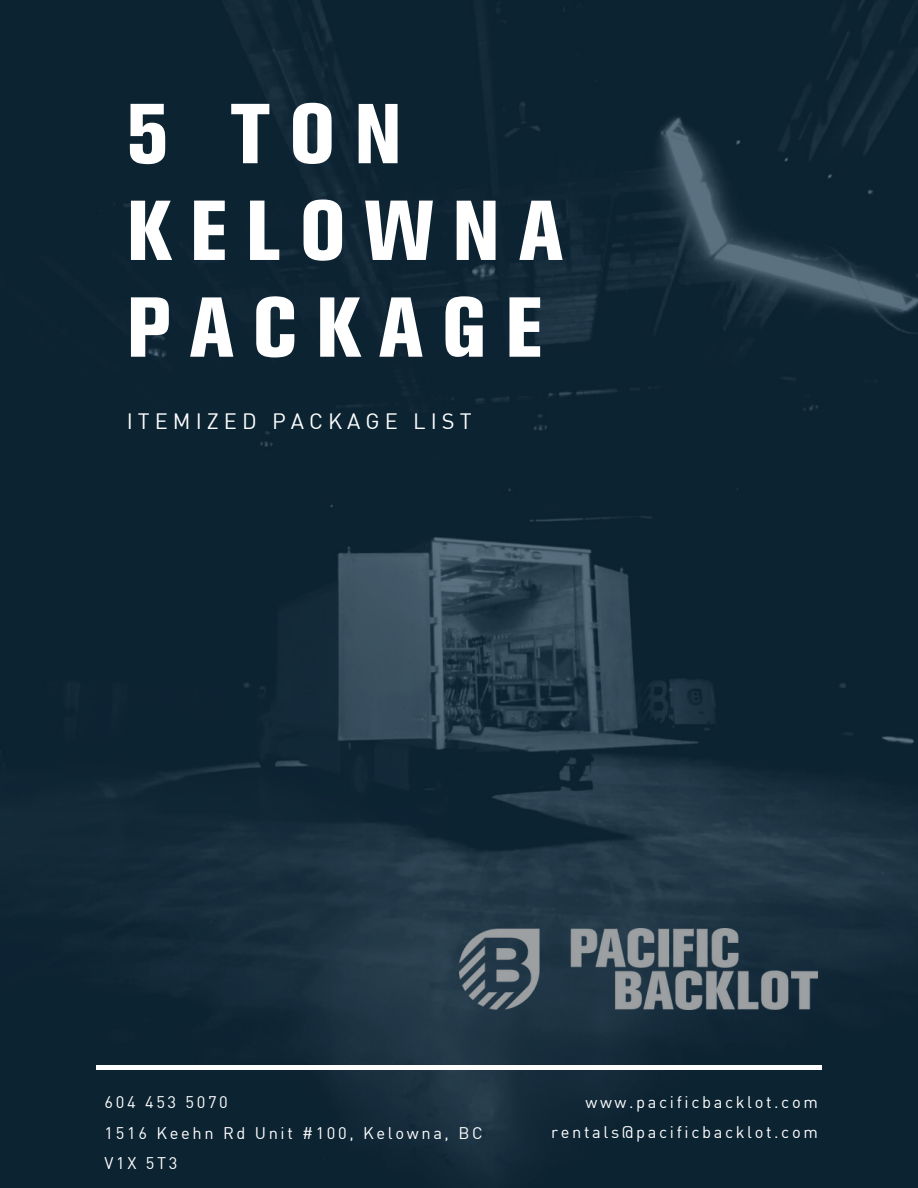
<style>
.page{position:relative;width:918px;height:1188px;background:#fff}
.page>*{position:absolute;margin:0;border:0;box-sizing:border-box;transform-origin:0 0}
.t1{font:800 condensed 84px/96.8px "Akzidenz Grotesk BE";letter-spacing:.23em;color:#fff}
.t2{font:21.75px "DIN";letter-spacing:.23em;color:#fff}
.t3{font:16.5px/30.3px "DIN";letter-spacing:.16em;color:#fff}
</style>
<div class="page">
<img style="left:0;top:0;width:918px;height:1188px">
<hr style="left:96px;top:1066px;width:726px;height:3px;background:#fff">
<img style="left:459px;top:928px;width:359px;height:81px">
<p class="t1" style="left:127px;top:93px;width:276px">5 TON</p>
<p class="t1" style="left:127px;top:190px;width:438px">KELOWNA<br>PACKAGE</p>
<p class="t2" style="left:127px;top:408px;width:346px">ITEMIZED PACKAGE LIST</p>
<p class="t3" style="left:105px;top:1087px;width:125px">604 453 5070</p>
<p class="t3" style="left:105px;top:1117px;width:379px">1516 Keehn Rd Unit #100, Kelowna, BC<br>V1X 5T3</p>
<p class="t3" style="left:585px;top:1086px;width:234px">www.pacificbacklot.com</p>
<p class="t3" style="left:551px;top:1116px;width:268px">rentals@pacificbacklot.com</p>
</div>
